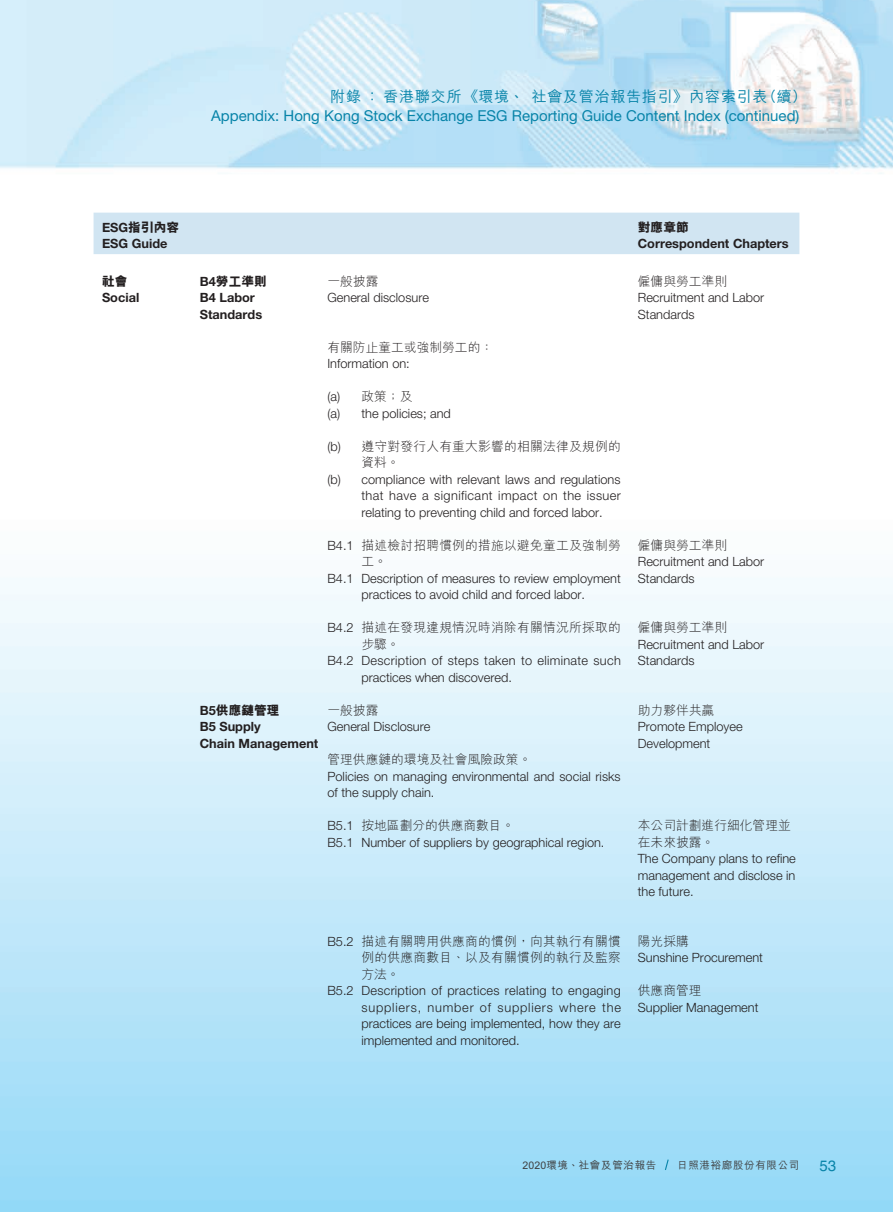
<style>
.page{position:relative;width:893px;height:1212px;background:#fff}
.page>*{position:absolute;margin:0;border:0;box-sizing:border-box;transform-origin:0 0}
.t1{font:15px "Helvetica Neue LT Std";color:#0884a9}
.t2{font:500 15px "M Hei HK";letter-spacing:.05em;color:#0884a9}
.t3{font:15px "Helvetica LT Std";color:#0884a9}
.t4{font:300 12.75px/16.5px "Helvetica Neue LT Std";color:#231f20}
.t5{font:300 12.75px/16.5px "M Hei HK";letter-spacing:.02em;color:#231f20}
.t6{font:300 12.75px/16.5px "M Hei HK";color:#231f20}
.t7{font:700 12.75px/16.5px "Helvetica Neue LT Std";color:#231f20}
.t8{font:300 12.75px/16.5px "Helvetica Neue LT Std";letter-spacing:.025em;color:#231f20}
.t9{font:800 12.75px "M Hei HK";color:#231f20}
.t10{font:500 10.5px "M Hei HK";letter-spacing:.065em;color:#3e3e3f}
.s1{font-family:"Helvetica Neue LT Std";font-weight:700}
.s2{font-family:"Helvetica Neue LT Std"}
</style>
<div class="page">
<img style="left:0;top:0;width:893px;height:1212px">
<svg style="left:664px;top:1158px;width:5px;height:13px"></svg>
<div style="left:94px;top:213px;width:705px;height:41px;background:#d1e5f2"></div>
<p class="t2" style="left:330px;top:86px;width:478px">附錄：香港聯交所《環境、社會及管治報告指引》內容索引表（續）</p>
<p class="t1" style="left:211px;top:106px;width:590px">Appendix: Hong Kong Stock Exchange ESG Reporting Guide Content Index (continued)</p>
<p class="t9" style="left:102px;top:221px;width:79px"><span class="s1">ESG</span>指引內容</p>
<p class="t9" style="left:638px;top:221px;width:52px">對應章節</p>
<p class="t7" style="left:102px;top:235px;width:67px">ESG Guide</p>
<p class="t7" style="left:638px;top:235px;width:152px">Correspondent Chapters</p>
<p class="t9" style="left:102px;top:274px;width:27px">社會</p>
<p class="t7" style="left:102px;top:289px;width:39px">Social</p>
<p class="t6" style="left:638px;top:272px;width:91px">僱傭與勞工準則</p>
<p class="t4" style="left:638px;top:289px;width:128px">Recruitment and Labor<br>Standards</p>
<p class="t5" style="left:327px;top:272px;width:52px">一般披露</p>
<p class="t4" style="left:327px;top:289px;width:103px">General disclosure</p>
<p class="t6" style="left:327px;top:338px;width:167px">有關防止童工或強制勞工的：</p>
<p class="t4" style="left:327px;top:355px;width:84px">Information on:</p>
<p class="t5" style="left:327px;top:388px;width:87px"><span class="s2">(a)</span> 政策；及</p>
<p class="t4" style="left:327px;top:404px;width:125px">(a) the policies; and</p>
<p class="t5" style="left:361px;top:437px;width:261px;text-indent:-34px"><span class="s2">(b)</span> 遵守對發行人有重大影響的相關法律及規例的資料。</p>
<p class="t4" style="left:361px;top:470px;width:261px;text-align:justify;text-indent:-34px">(b) compliance with relevant laws and regulations that have a significant impact on the issuer relating to preventing child and forced labor.</p>
<p class="t9" style="left:200px;top:274px;width:69px"><span class="s1">B4</span>勞工準則</p>
<p class="t7" style="left:200px;top:289px;width:64px">B4 Labor<br>Standards</p>
<p class="t9" style="left:200px;top:703px;width:81px"><span class="s1">B5</span>供應鏈管理</p>
<p class="t7" style="left:200px;top:718px;width:120px">B5 Supply<br>Chain Management</p>
<p class="t5" style="left:361px;top:536px;width:261px;text-indent:-34px"><span class="s2">B4.1</span> 描述檢討招聘慣例的措施以避免童工及強制勞工。</p>
<p class="t4" style="left:327px;top:569px;width:295px;text-align:center">B4.1 Description of measures to review employment practices to avoid child and forced labor.</p>
<p class="t5" style="left:361px;top:619px;width:261px;text-indent:-34px"><span class="s2">B4.2</span> 描述在發現違規情況時消除有關情況所採取的步驟。</p>
<p class="t8" style="left:361px;top:652px;width:261px;text-indent:-34px">B4.2 Description of steps taken to eliminate such practices when discovered.</p>
<p class="t5" style="left:327px;top:701px;width:52px">一般披露</p>
<p class="t4" style="left:327px;top:718px;width:104px">General Disclosure</p>
<p class="t6" style="left:327px;top:751px;width:205px">管理供應鏈的環境及社會風險政策。</p>
<p class="t4" style="left:327px;top:767px;width:295px">Policies on managing environmental and social risks of the supply chain.</p>
<p class="t6" style="left:327px;top:817px;width:189px"><span class="s2">B5.1</span> 按地區劃分的供應商數目。</p>
<p class="t4" style="left:327px;top:833px;width:279px">B5.1 Number of suppliers by geographical region.</p>
<p class="t5" style="left:361px;top:932px;width:261px;text-align:justify;text-indent:-34px"><span class="s2">B5.2</span> 描述有關聘用供應商的慣例，向其執行有關慣例的供應商數目、以及有關慣例的執行及監察方法。</p>
<p class="t4" style="left:361px;top:982px;width:261px;text-align:justify;text-indent:-34px">B5.2 Description of practices relating to engaging suppliers, number of suppliers where the practices are being implemented, how they are implemented and monitored.</p>
<p class="t6" style="left:638px;top:536px;width:91px">僱傭與勞工準則</p>
<p class="t4" style="left:638px;top:553px;width:128px">Recruitment and Labor<br>Standards</p>
<p class="t6" style="left:638px;top:619px;width:91px">僱傭與勞工準則</p>
<p class="t4" style="left:638px;top:635px;width:128px">Recruitment and Labor<br>Standards</p>
<p class="t5" style="left:638px;top:701px;width:78px">助力夥伴共贏</p>
<p class="t4" style="left:638px;top:718px;width:106px">Promote Employee<br>Development</p>
<p class="t6" style="left:638px;top:817px;width:154px">本公司計劃進行細化管理並在未來披露。</p>
<p class="t4" style="left:638px;top:850px;width:159px;text-align:justify">The Company plans to refine management and disclose in the future.</p>
<p class="t5" style="left:638px;top:932px;width:52px">陽光採購</p>
<p class="t4" style="left:638px;top:949px;width:127px">Sunshine Procurement</p>
<p class="t5" style="left:638px;top:982px;width:65px">供應商管理</p>
<p class="t4" style="left:638px;top:998px;width:122px">Supplier Management</p>
<p class="t10" style="left:522px;top:1157px;width:135px">2020環境、社會及管治報告</p>
<p class="t10" style="left:677px;top:1157px;width:124px">日照港裕廊股份有限公司</p>
<p class="t3" style="left:819px;top:1156px;width:18px">53</p>
</div>
